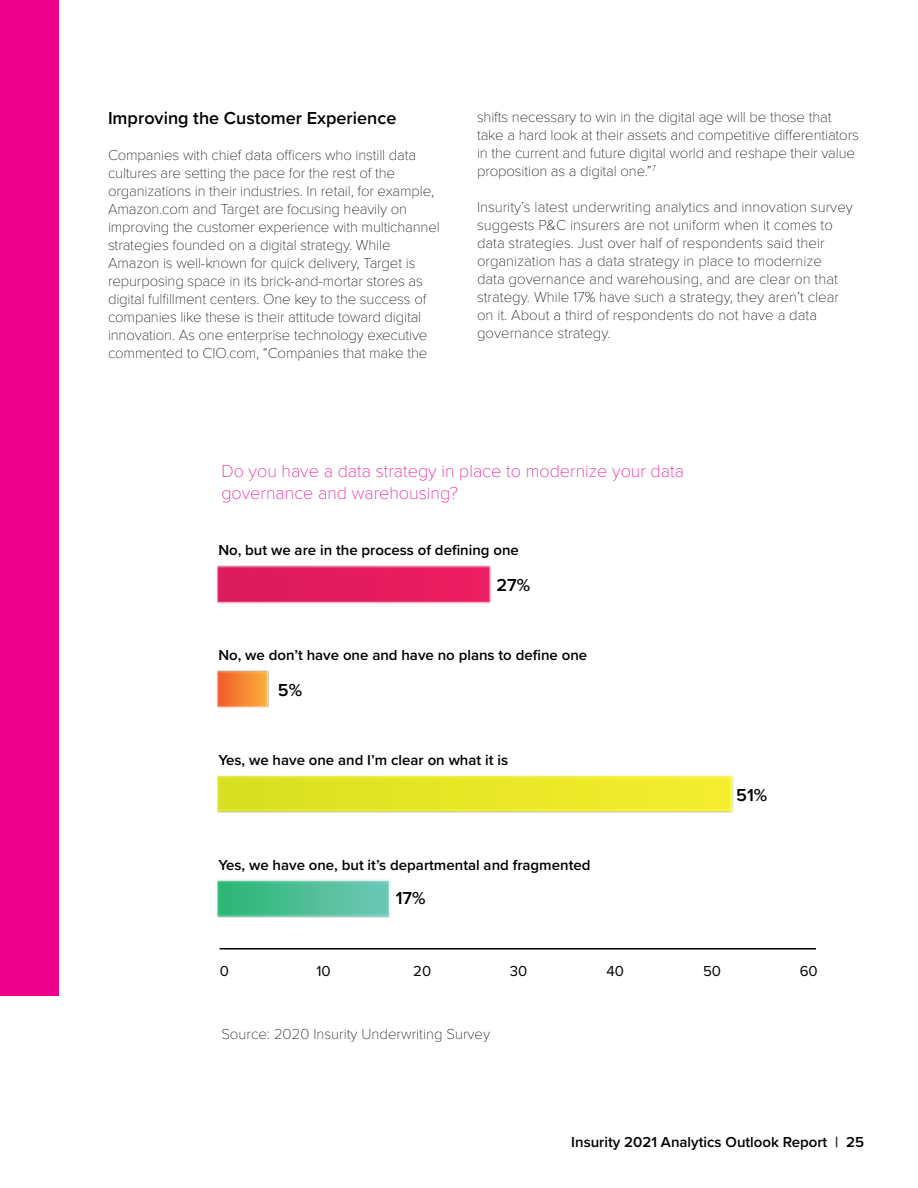
<style>
.page{position:relative;width:918px;height:1188px;background:#fff}
.page>*{position:absolute;margin:0;border:0;box-sizing:border-box;transform-origin:0 0}
.t1{font:100 18px/21.6px "Proxima Nova T";color:#ec008c}
.t2{font:600 18px "Proxima Nova";color:#000}
.t3{font:100 15px/18px "Proxima Nova T";letter-spacing:-.01em;color:#000}
.t4{font:600 15px "Proxima Nova";color:#000}
.t5{font:15px "Proxima Nova";color:#000}
</style>
<div class="page">
<div style="left:0;top:0;width:58px;height:995px;background:#ec008c"></div>
<img style="left:217px;top:565px;width:516px;height:353px">
<hr style="left:220px;top:948px;width:596px;height:2px;background:#000">
<p class="t2" style="left:108px;top:105px;width:290px">Improving the Customer Experience</p>
<p class="t3" style="left:108px;top:145px;width:333px">Companies with chief data officers who instill data cultures are setting the pace for the rest of the organizations in their industries. In retail, for example, Amazon.com and Target are focusing heavily on improving the customer experience with multichannel strategies founded on a digital strategy. While Amazon is well-known for quick delivery, Target is repurposing space in its brick-and-mortar stores as digital fulfillment centers. One key to the success of companies like these is their attitude toward digital innovation. As one enterprise technology executive commented to CIO.com, “Companies that make the</p>
<p class="t3" style="left:477px;top:107px;width:383px">shifts necessary to win in the digital age will be those that take a hard look at their assets and competitive differentiators in the current and future digital world and reshape their value proposition as a digital one.”<sup>7</sup></p>
<p class="t3" style="left:477px;top:197px;width:377px">Insurity’s latest underwriting analytics and innovation survey suggests P&amp;C insurers are not uniform when it comes to data strategies. Just over half of respondents said their organization has a data strategy in place to modernize data governance and warehousing, and are clear on that strategy. While 17% have such a strategy, they aren’t clear on it. About a third of respondents do not have a data governance strategy.</p>
<p class="t1" style="left:221px;top:459px;width:464px">Do you have a data strategy in place to modernize your data governance and warehousing?</p>
<p class="t4" style="left:218px;top:539px;width:302px">No, but we are in the process of defining one</p>
<p class="t2" style="left:496px;top:571px;width:35px">27%</p>
<p class="t4" style="left:218px;top:644px;width:370px">No, we don’t have one and have no plans to define one</p>
<p class="t2" style="left:278px;top:677px;width:26px">5%</p>
<p class="t4" style="left:218px;top:749px;width:291px">Yes, we have one and I’m clear on what it is</p>
<p class="t4" style="left:218px;top:854px;width:374px">Yes, we have one, but it’s departmental and fragmented</p>
<p class="t2" style="left:396px;top:884px;width:31px">17%</p>
<p class="t2" style="left:736px;top:781px;width:33px">51%</p>
<p class="t5" style="left:220px;top:960px;width:11px">0</p>
<p class="t5" style="left:317px;top:960px;width:16px">10</p>
<p class="t5" style="left:413px;top:960px;width:19px">20</p>
<p class="t5" style="left:510px;top:960px;width:19px">30</p>
<p class="t5" style="left:606px;top:960px;width:19px">40</p>
<p class="t5" style="left:703px;top:960px;width:20px">50</p>
<p class="t5" style="left:800px;top:960px;width:20px">60</p>
<p class="t3" style="left:221px;top:1024px;width:270px">Source: 2020 Insurity Underwriting Survey</p>
<p class="t4" style="left:571px;top:1131px;width:294px">Insurity 2021 Analytics Outlook Report | 25</p>
</div>
